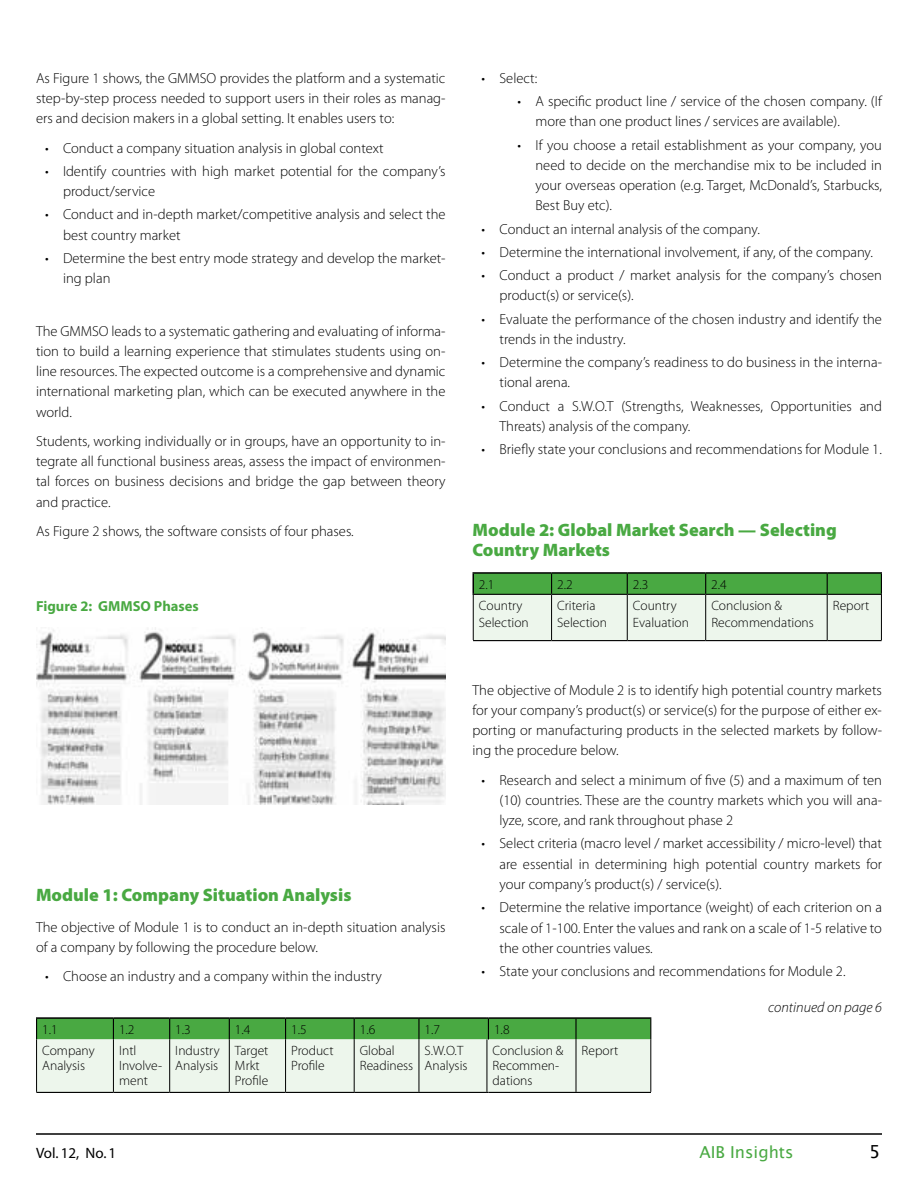
<style>
.page{position:relative;width:918px;height:1188px;background:#fff}
.page>*{position:absolute;margin:0;border:0;box-sizing:border-box;transform-origin:0 0}
.t1{font:900 18px/20.2px "Myriad Pro";color:#49a942}
.t2{font:18px "Lucida Sans";color:#000}
.t3{font:16.5px "Lucida Sans";color:#49a942}
.t4{font:15px "Myriad";color:#000}
.t5{font:300 14.55px/20.2px "Myriad Pro";color:#000}
.t6{font:700 14.55px "Myriad Pro";color:#49a942}
.t7{font:italic 300 14.55px "Myriad Pro";color:#000}
.t8{font:300 13.5px/15px "Myriad Pro";color:#000}
</style>
<div class="page">
<hr style="left:36px;top:1133px;width:846px;height:2px;background:#000">
<hr style="left:472px;top:572px;width:80px;height:2px;background:#000">
<hr style="left:472px;top:574px;width:2px;height:20px;background:#000">
<hr style="left:552px;top:572px;width:75px;height:2px;background:#000">
<hr style="left:627px;top:572px;width:79px;height:2px;background:#000">
<hr style="left:706px;top:572px;width:121px;height:2px;background:#000">
<hr style="left:827px;top:572px;width:55px;height:2px;background:#000">
<hr style="left:472px;top:594px;width:80px;height:1px;background:#000">
<svg style="left:473px;top:573px;width:409px;height:68px;background:#b0d1ad"></svg>
<img style="left:37px;top:628px;width:408px;height:177px">
<hr style="left:651px;top:1039px;width:1px;height:53px;background:#000">
<svg style="left:36px;top:1017px;width:615px;height:76px;background:#b6d5b3"></svg>
<p class="t5" style="left:36px;top:68px;width:411px;text-align:justify">As Figure 1 shows, the GMMSO provides the platform and a systematic step-by-step process needed to support users in their roles as manag&shy;ers and decision makers in a global setting. It enables users to:</p>
<p class="t5" style="left:45px;top:138px;width:340px">• Conduct a company situation analysis in global context</p>
<p class="t5" style="left:63px;top:161px;width:384px;text-indent:-18px">• Identify countries with high market potential for the company’s product/service</p>
<p class="t5" style="left:63px;top:204px;width:384px;text-indent:-18px">• Conduct and in-depth market/competitive analysis and select the best country market</p>
<p class="t5" style="left:63px;top:248px;width:384px;text-indent:-18px">• Determine the best entry mode strategy and develop the market&shy;ing plan</p>
<p class="t5" style="left:36px;top:321px;width:411px;text-align:justify">The GMMSO leads to a systematic gathering and evaluating of informa&shy;tion to build a learning experience that stimulates students using on&shy;line resources. The expected outcome is a comprehensive and dynamic international marketing plan, which can be executed anywhere in the world.</p>
<p class="t5" style="left:36px;top:431px;width:411px;text-align:justify">Students, working individually or in groups, have an opportunity to in&shy;tegrate all functional business areas, assess the impact of environmen&shy;tal forces on business decisions and bridge the gap between theory and practice.</p>
<p class="t5" style="left:36px;top:521px;width:319px">As Figure 2 shows, the software consists of four phases.</p>
<p class="t6" style="left:36px;top:596px;width:164px">Figure 2: GMMSO Phases</p>
<p class="t1" style="left:36px;top:884px;width:317px">Module 1: Company Situation Analysis</p>
<p class="t5" style="left:36px;top:917px;width:411px">The objective of Module 1 is to conduct an in-depth situation analysis of a company by following the procedure below.</p>
<p class="t5" style="left:45px;top:966px;width:338px">• Choose an industry and a company within the industry</p>
<p class="t5" style="left:482px;top:68px;width:57px">• Select:</p>
<p class="t5" style="left:536px;top:91px;width:348px;text-indent:-18px">• A specific product line / service of the chosen company. (If more than one product lines / services are available).</p>
<p class="t5" style="left:536px;top:135px;width:348px;text-align:justify;text-indent:-18px">• If you choose a retail establishment as your company, you need to decide on the merchandise mix to be included in your overseas operation (e.g. Target, McDonald’s, Starbucks, Best Buy etc).</p>
<p class="t5" style="left:482px;top:219px;width:280px">• Conduct an internal analysis of the company.</p>
<p class="t5" style="left:482px;top:242px;width:393px">• Determine the international involvement, if any, of the company.</p>
<p class="t5" style="left:500px;top:265px;width:384px;text-indent:-18px">• Conduct a product / market analysis for the company’s chosen product(s) or service(s).</p>
<p class="t5" style="left:500px;top:309px;width:384px;text-indent:-18px">• Evaluate the performance of the chosen industry and identify the trends in the industry.</p>
<p class="t5" style="left:500px;top:352px;width:384px;text-indent:-18px">• Determine the company’s readiness to do business in the interna&shy;tional arena.</p>
<p class="t5" style="left:500px;top:396px;width:384px;text-indent:-18px">• Conduct a S.W.O.T (Strengths, Weaknesses, Opportunities and<br>Threats) analysis of the company.</p>
<p class="t5" style="left:482px;top:439px;width:402px">• Briefly state your conclusions and recommendations for Module 1.</p>
<p class="t1" style="left:472px;top:519px;width:366px">Module 2: Global Market Search — Selecting<br>Country Markets</p>
<p class="t8" style="left:479px;top:577px;width:17px">2.1</p>
<p class="t8" style="left:557px;top:577px;width:17px">2.2</p>
<p class="t8" style="left:633px;top:577px;width:17px">2.3</p>
<p class="t8" style="left:711px;top:577px;width:17px">2.4</p>
<p class="t8" style="left:479px;top:597px;width:51px;line-height:16.5px">Country<br>Selection</p>
<p class="t8" style="left:557px;top:597px;width:51px;line-height:16.5px">Criteria<br>Selection</p>
<p class="t8" style="left:633px;top:597px;width:58px;line-height:16.5px">Country<br>Evaluation</p>
<p class="t8" style="left:711px;top:597px;width:104px;line-height:16.5px">Conclusion &amp;<br>Recommendations</p>
<p class="t8" style="left:833px;top:598px;width:38px">Report</p>
<p class="t5" style="left:472px;top:680px;width:411px;text-align:justify">The objective of Module 2 is to identify high potential country markets for your company’s product(s) or service(s) for the purpose of either ex&shy;porting or manufacturing products in the selected markets by follow&shy;ing the procedure below.</p>
<p class="t5" style="left:500px;top:770px;width:384px;text-align:justify;text-indent:-18px">• Research and select a minimum of five (5) and a maximum of ten (10) countries. These are the country markets which you will ana&shy;lyze, score, and rank throughout phase 2</p>
<p class="t5" style="left:500px;top:833px;width:384px;text-align:justify;text-indent:-18px">• Select criteria (macro level / market accessibility / micro-level) that are essential in determining high potential country markets for your company’s product(s) / service(s).</p>
<p class="t5" style="left:500px;top:897px;width:384px;text-align:justify;text-indent:-18px">• Determine the relative importance (weight) of each criterion on a scale of 1-100. Enter the values and rank on a scale of 1-5 relative to the other countries values.</p>
<p class="t5" style="left:482px;top:961px;width:366px">• State your conclusions and recommendations for Module 2.</p>
<p class="t7" style="left:768px;top:999px;width:115px">continued on page 6</p>
<p class="t8" style="left:42px;top:1022px;width:17px">1.1</p>
<p class="t8" style="left:119px;top:1022px;width:17px">1.2</p>
<p class="t8" style="left:175px;top:1022px;width:17px">1.3</p>
<p class="t8" style="left:235px;top:1022px;width:17px">1.4</p>
<p class="t8" style="left:291px;top:1022px;width:17px">1.5</p>
<p class="t8" style="left:360px;top:1022px;width:17px">1.6</p>
<p class="t8" style="left:425px;top:1022px;width:17px">1.7</p>
<p class="t8" style="left:494px;top:1022px;width:17px">1.8</p>
<p class="t8" style="left:42px;top:1043px;width:54px">Company<br>Analysis</p>
<p class="t8" style="left:119px;top:1043px;width:45px">Intl<br>Involve&shy;ment</p>
<p class="t8" style="left:175px;top:1043px;width:46px">Industry<br>Analysis</p>
<p class="t8" style="left:235px;top:1043px;width:35px">Target<br>Mrkt<br>Profile</p>
<p class="t8" style="left:291px;top:1043px;width:44px">Product<br>Profile</p>
<p class="t8" style="left:360px;top:1043px;width:55px">Global<br>Readiness</p>
<p class="t8" style="left:425px;top:1043px;width:44px">S.W.O.T<br>Analysis</p>
<p class="t8" style="left:493px;top:1043px;width:72px">Conclusion &amp;<br>Recommen&shy;dations</p>
<p class="t8" style="left:582px;top:1043px;width:38px">Report</p>
<p class="t4" style="left:36px;top:1146px;width:82px">Vol. 12, No. 1</p>
<p class="t3" style="left:699px;top:1143px;width:96px">AIB Insights</p>
<p class="t2" style="left:869px;top:1142px;width:13px">5</p>
</div>
